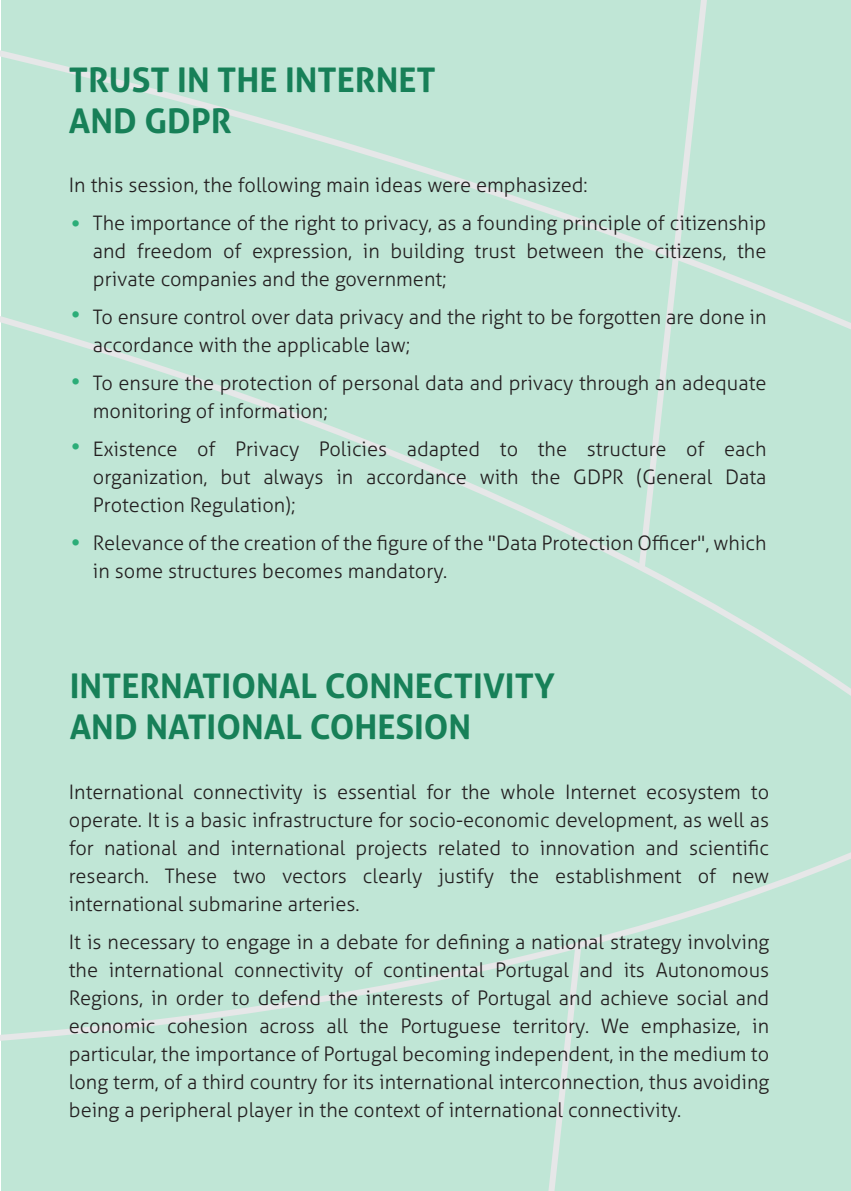
<style>
.page{position:relative;width:851px;height:1191px;background:#fff}
.page>*{position:absolute;margin:0;border:0;box-sizing:border-box;transform-origin:0 0}
.t1{font:700 34px/40.8px "Aller";color:#178058}
.t2{font:300 28px "Aller";color:#2cad78}
.t3{font:300 20px/28px "Aller";color:#231f20}
</style>
<div class="page">
<svg style="left:0;top:50px;width:1px;height:991px"></svg>
<div style="left:1px;top:0;width:482px;height:481px;background:#c0e6d6"></div>
<div style="left:1px;top:481px;width:482px;height:710px;background:#c0e6d6"></div>
<div style="left:483px;top:0;width:367px;height:1191px;background:#c0e6d6"></div>
<h1 class="t1" style="left:69px;top:59px;width:368px">TRUST IN THE INTERNET<br>AND GDPR</h1>
<p class="t3" style="left:93px;top:166px;width:674px;line-height:38px;text-indent:-24px">In this session, the following main ideas were emphasized:<br>The importance of the right to privacy, as a founding principle of citizenship</p>
<p class="t3" style="left:93px;top:237px;width:675px">and freedom of expression, in building trust between the citizens, the private companies and the government;</p>
<p class="t3" style="left:93px;top:303px;width:675px">To ensure control over data privacy and the right to be forgotten are done in accordance with the applicable law;</p>
<p class="t3" style="left:93px;top:369px;width:675px">To ensure the protection of personal data and privacy through an adequate monitoring of information;</p>
<p class="t3" style="left:93px;top:435px;width:675px;text-align:justify">Existence of Privacy Policies adapted to the structure of each organization, but always in accordance with the GDPR (General Data Protection Regulation);</p>
<p class="t3" style="left:93px;top:529px;width:675px">Relevance of the creation of the figure of the "Data Protection Officer", which in some structures becomes mandatory.</p>
<h2 class="t2" style="left:71px;top:208px;width:12px">•</h2>
<h2 class="t2" style="left:71px;top:299px;width:12px">•</h2>
<h2 class="t2" style="left:71px;top:366px;width:12px">•</h2>
<h2 class="t2" style="left:71px;top:431px;width:12px">•</h2>
<h2 class="t2" style="left:71px;top:526px;width:12px">•</h2>
<h1 class="t1" style="left:70px;top:665px;width:486px">INTERNATIONAL CONNECTIVITY<br>AND NATIONAL COHESION</h1>
<p class="t3" style="left:69px;top:778px;width:701px;text-align:justify">International connectivity is essential for the whole Internet ecosystem to operate. It is a basic infrastructure for socio-economic development, as well as for national and international projects related to innovation and scientific research. These two vectors clearly justify the establishment of new international submarine arteries.</p>
<p class="t3" style="left:69px;top:928px;width:701px;text-align:justify">It is necessary to engage in a debate for defining a national strategy involving the international connectivity of continental Portugal and its Autonomous Regions, in order to defend the interests of Portugal and achieve social and economic cohesion across all the Portuguese territory. We emphasize, in particular, the importance of Portugal becoming independent, in the medium to long term, of a third country for its international interconnection, thus avoiding being a peripheral player in the context of international connectivity.</p>
</div>
